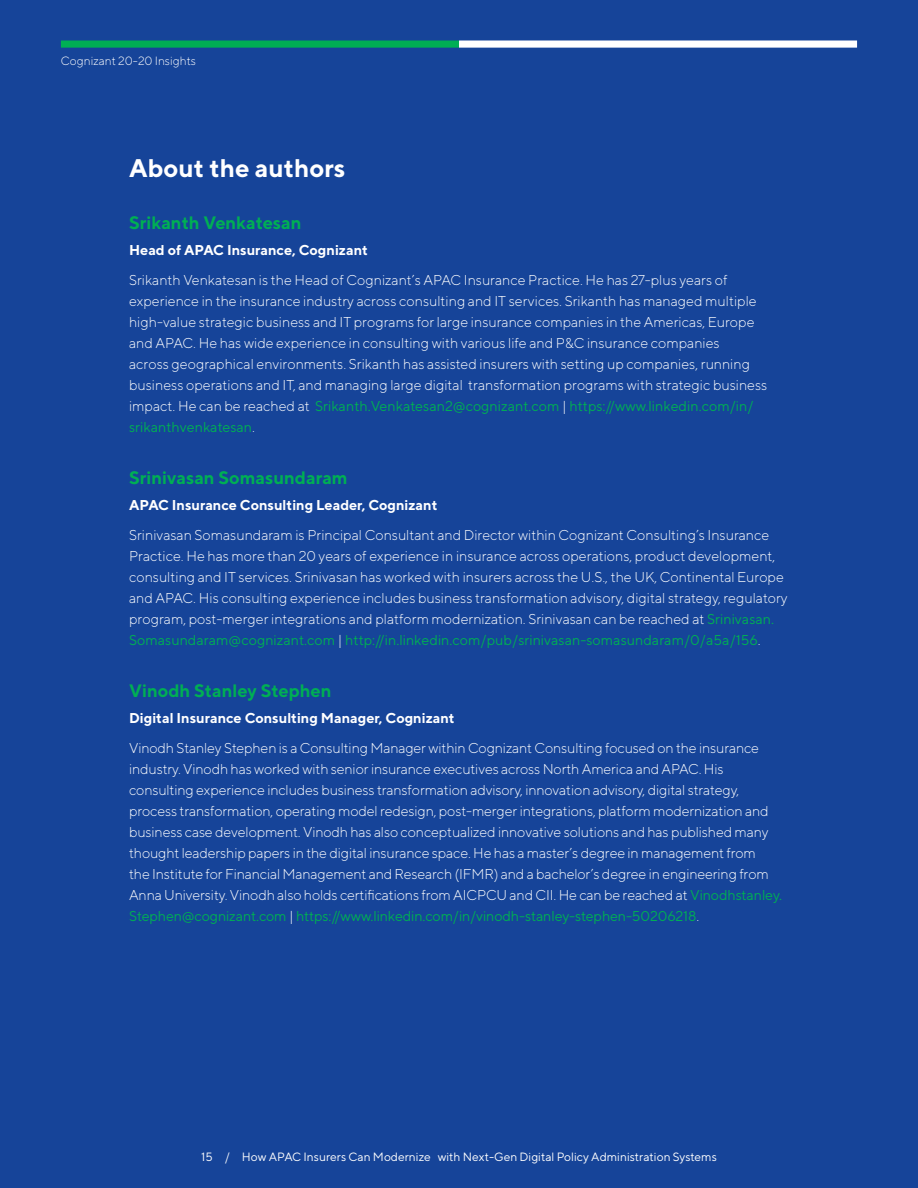
<style>
.page{position:relative;width:918px;height:1188px;background:#164499}
.page>*{position:absolute;margin:0;border:0;box-sizing:border-box;transform-origin:0 0}
.t1{font:700 25.5px "TT Norms";color:#fff}
.t2{font:700 18px "TT Norms";color:#00af54}
.t3{font:300 14.25px/21px "TT Norms";color:#fff}
.t4{font:700 14.25px "TT Norms";color:#fff}
.t5{font:12px "TT Norms";color:#fff}
.t6{font:300 12px "TT Norms";color:#fff}
.s1{font-weight:400;color:#00af54}
</style>
<div class="page">
<div style="left:459px;top:40px;width:398px;height:8px;background:#fff"></div>
<div style="left:61px;top:40px;width:398px;height:8px;background:#00af54"></div>
<p class="t6" style="left:61px;top:53px;width:137px">Cognizant 20-20 Insights</p>
<h1 class="t1" style="left:129px;top:152px;width:218px">About the authors</h1>
<p class="t2" style="left:129px;top:212px;width:174px">Srikanth Venkatesan</p>
<p class="t4" style="left:129px;top:241px;width:240px">Head of APAC Insurance, Cognizant</p>
<p class="t3" style="left:129px;top:269px;width:640px">Srikanth Venkatesan is the Head of Cognizant’s APAC Insurance Practice. He has 27-plus years of experience in the insurance industry across consulting and IT services. Srikanth has managed multiple high-value strategic business and IT programs for large insurance companies in the Americas, Europe and APAC. He has wide experience in consulting with various life and P&amp;C insurance companies<br>across geographical environments. Srikanth has assisted insurers with setting up companies, running business operations and IT, and managing large digital transformation programs with strategic business impact. He can be reached at <span class="s1">Srikanth.Venkatesan2@cognizant.com</span> | <span class="s1">https://www.linkedin.com/in/ srikanthvenkatesan</span>.</p>
<p class="t2" style="left:129px;top:467px;width:220px">Srinivasan Somasundaram</p>
<p class="t4" style="left:129px;top:496px;width:310px">APAC Insurance Consulting Leader, Cognizant</p>
<p class="t3" style="left:129px;top:524px;width:660px">Srinivasan Somasundaram is Principal Consultant and Director within Cognizant Consulting’s Insurance Practice. He has more than 20 years of experience in insurance across operations, product development, consulting and IT services. Srinivasan has worked with insurers across the U.S., the UK, Continental Europe and APAC. His consulting experience includes business transformation advisory, digital strategy, regulatory program, post-merger integrations and platform modernization. Srinivasan can be reached at <span class="s1">Srinivasan.<br>Somasundaram@cognizant.com</span> | <span class="s1">http://in.linkedin.com/pub/srinivasan-somasundaram/0/a5a/156</span>.</p>
<p class="t2" style="left:129px;top:680px;width:204px">Vinodh Stanley Stephen</p>
<p class="t4" style="left:129px;top:709px;width:327px">Digital Insurance Consulting Manager, Cognizant</p>
<p class="t3" style="left:129px;top:737px;width:654px">Vinodh Stanley Stephen is a Consulting Manager within Cognizant Consulting focused on the insurance industry. Vinodh has worked with senior insurance executives across North America and APAC. His consulting experience includes business transformation advisory, innovation advisory, digital strategy, process transformation, operating model redesign, post-merger integrations, platform modernization and business case development. Vinodh has also conceptualized innovative solutions and has published many thought leadership papers in the digital insurance space. He has a master’s degree in management from<br>the Institute for Financial Management and Research (IFMR) and a bachelor’s degree in engineering from Anna University. Vinodh also holds certifications from AICPCU and CII. He can be reached at <span class="s1">Vinodhstanley.<br>Stephen@cognizant.com</span> | <span class="s1">https://www.linkedin.com/in/vinodh-stanley-stephen-50206218</span>.</p>
<p class="t5" style="left:201px;top:1149px;width:517px">15 / How APAC Insurers Can Modernize with Next-Gen Digital Policy Administration Systems</p>
</div>
